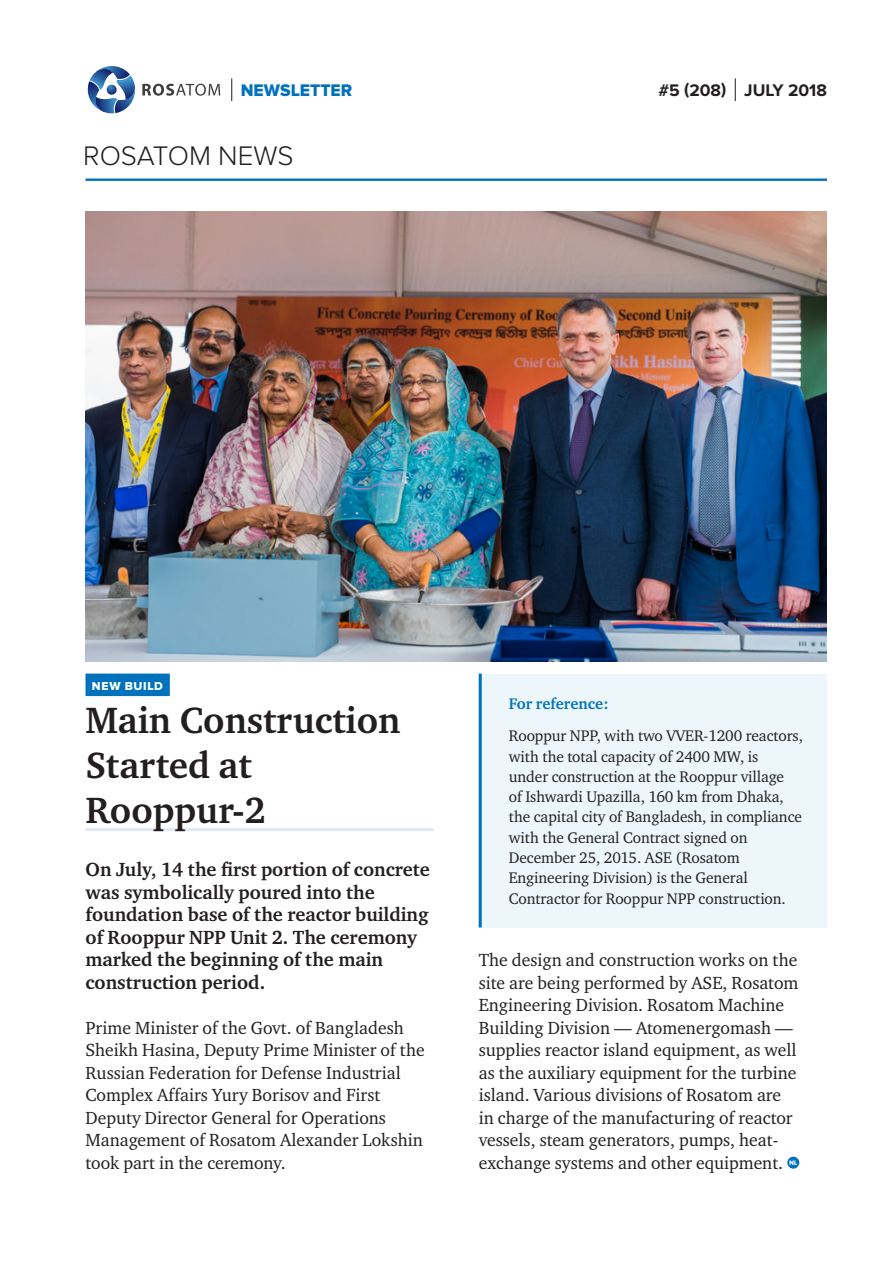
<style>
.page{position:relative;width:893px;height:1263px;background:#fff}
.page>*{position:absolute;margin:0;border:0;box-sizing:border-box;transform-origin:0 0}
.t1{font:700 37.5px/45px "Charter ITC";color:#231f20}
.t2{font:300 27.9px "Proxima Nova";color:#231f20}
.lead{font:700 19.5px/22.5px "Charter ITC";color:#231f20}
.t3{font:18px/22.5px "Charter ITC";color:#231f20}
.t4{font:700 17.4px "Proxima Nova";color:#231f20}
.t5{font:17.4px "Proxima Nova Extrabld";color:#0072bc}
.t6{font:15.75px/20.2px "Charter ITC";letter-spacing:-.005em;color:#231f20}
.t7{font:700 15.75px "Charter ITC";color:#0072bc}
.rubric{font:12px "Proxima Nova Extrabld";letter-spacing:.06em;color:#fff}
</style>
<div class="page">
<hr style="left:86px;top:179px;width:741px;height:2px;background:#0072bc">
<svg style="left:87px;top:66px;width:49px;height:48px"></svg>
<svg style="left:142px;top:84px;width:78px;height:12px"></svg>
<svg style="left:735px;top:78px;width:1px;height:23px"></svg>
<svg style="left:231px;top:78px;width:1px;height:23px"></svg>
<div style="left:86px;top:674px;width:84px;height:22px;background:#0072bc"></div>
<hr style="left:86px;top:828px;width:348px;height:3px;background:#e1e9f6">
<svg style="left:787px;top:1156px;width:12px;height:13px"></svg>
<img style="left:86px;top:212px;width:741px;height:450px">
<div style="left:479px;top:674px;width:348px;height:253px;background:#edf7fb"></div>
<hr style="left:479px;top:673px;width:3px;height:254px;background:#0072bc">
<p class="t5" style="left:241px;top:80px;width:113px">NEWSLETTER</p>
<p class="t4" style="left:658px;top:80px;width:170px">#5 (208) JULY 2018</p>
<p class="t2" style="left:83px;top:140px;width:212px">ROSATOM NEWS</p>
<p class="rubric" style="left:92px;top:679px;width:72px">NEW BUILD</p>
<p class="t1" style="left:86px;top:698px;width:316px">Main Construction<br>Started at<br>Rooppur‑2</p>
<p class="lead" style="left:86px;top:858px;width:346px">On July, 14 the first portion of concrete was symbolically poured into the foundation base of the reactor building of Rooppur NPP Unit 2. The ceremony marked the beginning of the main construction period.</p>
<p class="t3" style="left:86px;top:1016px;width:341px">Prime Minister of the Govt. of Bangladesh Sheikh Hasina, Deputy Prime Minister of the Russian Federation for Defense Industrial Complex Affairs Yury Borisov and First Deputy Director General for Operations Management of Rosatom Alexander Lokshin took part in the ceremony.</p>
<p class="t7" style="left:509px;top:694px;width:101px">For reference:</p>
<p class="t6" style="left:509px;top:726px;width:296px">Rooppur NPP, with two VVER-1200 reactors, with the total capacity of 2400 MW, is<br>under construction at the Rooppur village<br>of Ishwardi Upazilla, 160 km from Dhaka, the capital city of Bangladesh, in compliance with the General Contract signed on December 25, 2015. ASE (Rosatom Engineering Division) is the General Contractor for Rooppur NPP construction.</p>
<p class="t3" style="left:479px;top:949px;width:321px">The design and construction works on the site are being performed by ASE, Rosatom Engineering Division. Rosatom Machine Building Division — Atomenergomash — supplies reactor island equipment, as well as the auxiliary equipment for the turbine island. Various divisions of Rosatom are in charge of the manufacturing of reactor vessels, steam generators, pumps, heat&shy;exchange systems and other equipment.</p>
</div>
